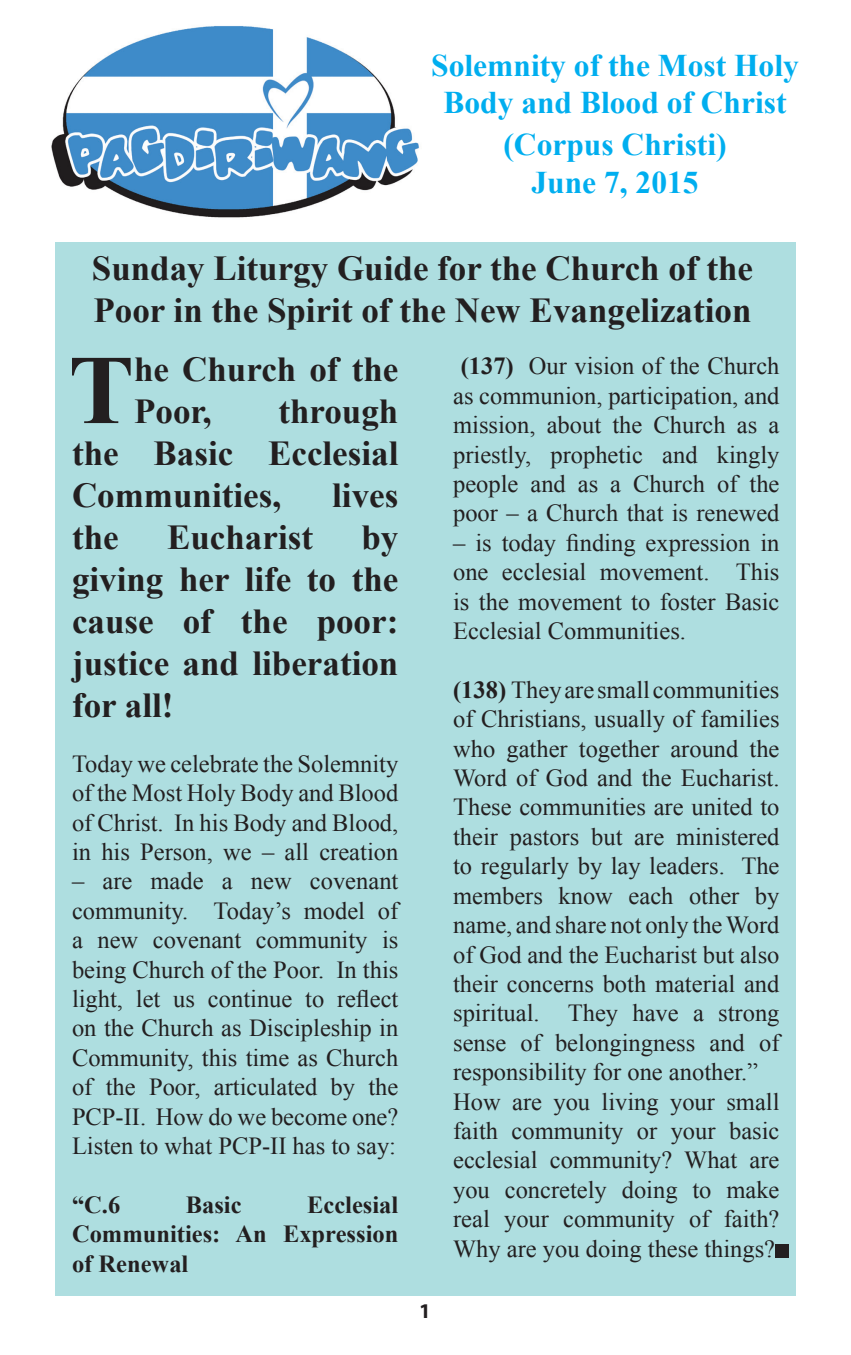
<style>
.page{position:relative;width:851px;height:1355px;background:#fff}
.page>*{position:absolute;margin:0;border:0;box-sizing:border-box;transform-origin:0 0}
.t1{font:700 98.35px "Times New Roman";color:#231f20}
.t2{font:700 35px/42px "Times New Roman";color:#231f20}
.t3{font:700 31.5px/37.8px "Times New Roman";color:#00aeef;text-align:center}
.t4{font:24.5px/29.4px "Times New Roman";color:#231f20;text-align:justify}
.t5{font:700 24.5px/29.4px "Times New Roman";color:#231f20;text-align:justify}
.t6{font:700 21px "Myriad Pro";color:#231f20}
.s1{font-weight:700}
</style>
<div class="page">
<div style="left:55px;top:242px;width:740px;height:1053px;background:#aedee0"></div>
<div style="left:775px;top:1243px;width:14px;height:14px;background:#231f20"></div>
<img style="left:51px;top:26px;width:368px;height:192px">
<p class="t3" style="left:431px;top:45px;width:369px">Solemnity of the Most Holy<br>Body and Blood of Christ</p>
<p class="t3" style="left:503px;top:125px;width:225px">(Corpus Christi)<br>June 7, 2015</p>
<h2 class="t2" style="left:92px;top:246px;width:662px">Sunday Liturgy Guide for the Church of the<br>Poor in the Spirit of the New Evangelization</h2>
<h1 class="t1" style="left:68px;top:319px;width:67px">T</h1>
<h2 class="t2" style="left:134px;top:347px;width:266px">he Church of the<br>Poor,</h2>
<h2 class="t2" style="left:72px;top:389px;width:328px;text-align:justify;text-indent:206px">through the Basic Ecclesial Communities,</h2>
<h2 class="t2" style="left:332px;top:473px;width:68px">lives</h2>
<h2 class="t2" style="left:72px;top:515px;width:48px">the</h2>
<h2 class="t2" style="left:167px;top:515px;width:147px">Eucharist</h2>
<h2 class="t2" style="left:72px;top:515px;width:328px;text-align:justify;text-indent:289px">by giving her life to the cause of the poor: justice and liberation for all!</h2>
<p class="t4" style="left:72px;top:748px;width:328px">Today we celebrate the Solemnity of the Most Holy Body and Blood of Christ. In his Body and Blood, in his Person, we – all creation</p>
<p class="t4" style="left:72px;top:865px;width:328px">– are made a new covenant community. Today’s model of a new covenant community is being Church of the Poor. In this light, let us continue to reflect on the Church as Discipleship in Community, this time as Church of the Poor, articulated by the PCP-II. How do we become one?<br>Listen to what PCP-II has to say:</p>
<p class="t5" style="left:72px;top:1189px;width:50px">“C.6</p>
<p class="t5" style="left:186px;top:1189px;width:57px">Basic</p>
<p class="t5" style="left:72px;top:1189px;width:328px;text-indent:235px">Ecclesial Communities: An Expression of Renewal</p>
<p class="t6" style="left:419px;top:1297px;width:13px">1</p>
<p class="t4" style="left:453px;top:351px;width:328px;text-align:center"><span class="s1">(137)</span> Our vision of the Church as communion, participation, and mission, about the Church as a priestly, prophetic and kingly people and as a Church of the poor – a Church that is renewed</p>
<p class="t4" style="left:453px;top:527px;width:328px">– is today finding expression in one ecclesial movement. This is the movement to foster Basic Ecclesial Communities.</p>
<p class="t4" style="left:453px;top:674px;width:328px;text-align:left"><span class="s1">(138)</span> They are small communities of Christians, usually of families who gather together around the<br>Word of God and the Eucharist.<br>These communities are united to their pastors but are ministered to regularly by lay leaders. The members know each other by name, and share not only the Word of God and the Eucharist but also their concerns both material and spiritual. They have a strong sense of belongingness and of responsibility for one another.”<br>How are you living your small faith community or your basic ecclesial community? What are you concretely doing to make real your community of faith?<br>Why are you doing these things?</p>
</div>
